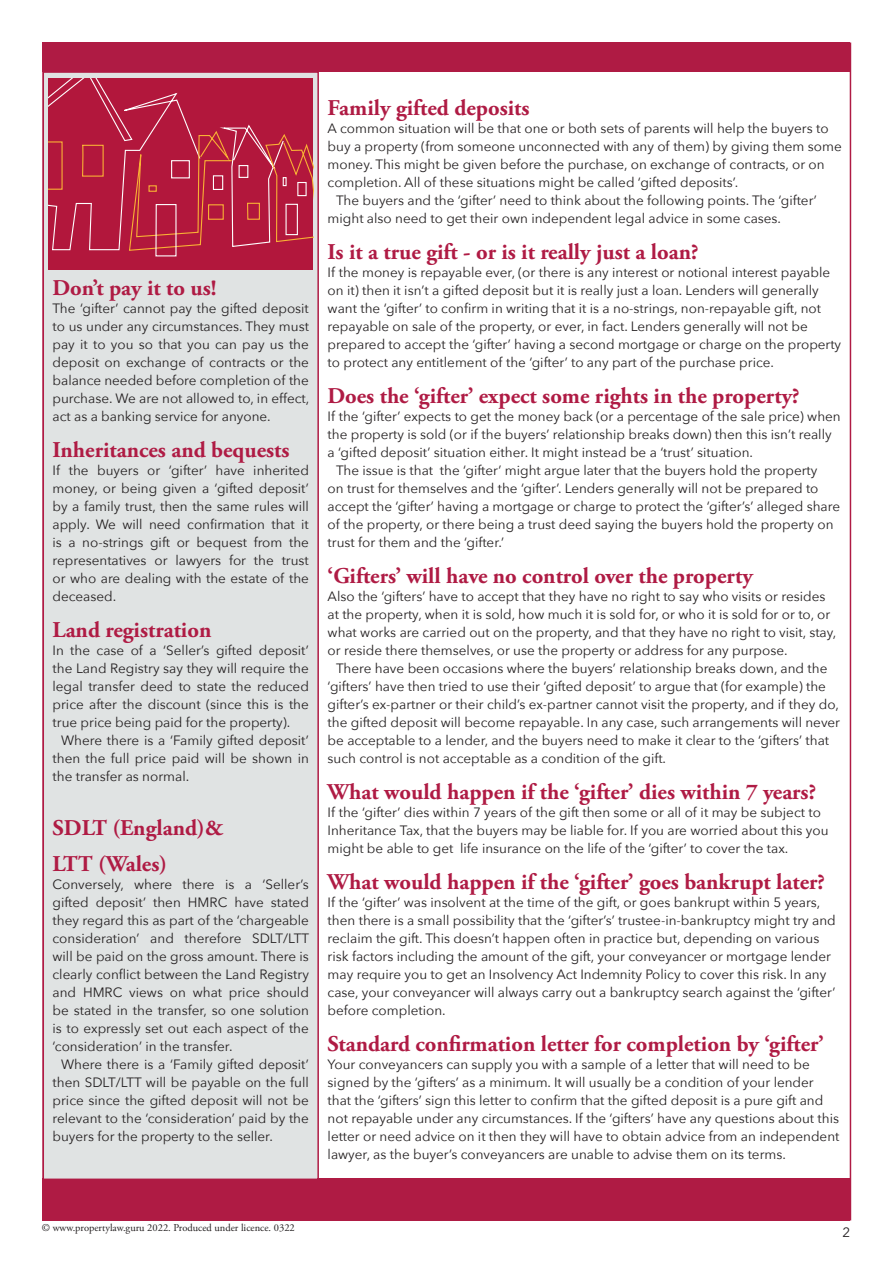
<style>
.page{position:relative;width:893px;height:1263px;background:#fff}
.page>*{position:absolute;margin:0;border:0;box-sizing:border-box;transform-origin:0 0}
.Headings__garamond_1{font:700 22.5px "Adobe Garamond Pro";color:#af1b44}
.Main_body_avenir_rig{font:700 22.5px "Adobe Garamond Pro";color:#af1b44}
.Main_body_avenir_rig-2{font:13.5px/18px "Avenir Next";color:#231f20}
.side_column_avenir_9{font:13.5px/18px "Avenir Next";color:#231f20;text-align:justify}
._2nd_body_ind_avenir{font:13.5px/18px "Avenir Next";color:#231f20}
._2nd_side_column_ave{font:13.5px/18px "Avenir Next";color:#231f20;text-align:justify}
.t1{font:10.5px "Adobe Garamond Pro";color:#231f20}
</style>
<div class="page">
<hr style="left:850px;top:43px;width:1px;height:1177px;background:#af1b44">
<div style="left:43px;top:42px;width:807px;height:30px;background:#af1b44"></div>
<div style="left:42px;top:1178px;width:808px;height:42px;background:#af1b44"></div>
<div style="left:43px;top:72px;width:275px;height:1107px;background:#e0e3e3"></div>
<div style="left:43px;top:71px;width:276px;height:1109px;border:2px solid #af1b44"></div>
<svg style="left:48px;top:79px;width:265px;height:191px"></svg>
<div style="left:285px;top:204px;width:13px;height:31px;border:1px solid #fff"></div>
<div style="left:297px;top:182px;width:10px;height:14px;border:1px solid #fff"></div>
<div style="left:213px;top:175px;width:10px;height:15px;border:1px solid #fff"></div>
<div style="left:208px;top:204px;width:16px;height:16px;border:1px solid #f9b234"></div>
<div style="left:148px;top:185px;width:9px;height:7px;border:1px solid #f9b234"></div>
<p class="Headings__garamond_1" style="left:53px;top:274px;width:166px">Don’t pay it to us!</p>
<p class="side_column_avenir_9" style="left:53px;top:298px;width:258px">The ‘gifter’ cannot pay the gifted deposit to us under any circumstances. They must pay it to you so that you can pay us the deposit on exchange of contracts or the balance needed before completion of the purchase. We are not allowed to, in effect, act as a banking service for anyone.</p>
<p class="Headings__garamond_1" style="left:53px;top:436px;width:239px">Inheritances and bequests</p>
<p class="side_column_avenir_9" style="left:53px;top:460px;width:258px">If the buyers or ‘gifter’ have inherited money, or being given a ‘gifted deposit’ by a family trust, then the same rules will apply. We will need confirmation that it is a no-strings gift or bequest from the representatives or lawyers for the trust or who are dealing with the estate of the deceased.</p>
<p class="Headings__garamond_1" style="left:53px;top:616px;width:160px">Land registration</p>
<p class="side_column_avenir_9" style="left:53px;top:640px;width:258px">In the case of a ‘Seller’s gifted deposit’ the Land Registry say they will require the legal transfer deed to state the reduced price after the discount (since this is the true price being paid for the property).</p>
<p class="_2nd_side_column_ave" style="left:53px;top:730px;width:258px;text-indent:9px">Where there is a ‘Family gifted deposit’ then the full price paid will be shown in the transfer as normal.</p>
<p class="Headings__garamond_1" style="left:53px;top:814px;width:172px">SDLT (England)&amp;</p>
<p class="Headings__garamond_1" style="left:53px;top:850px;width:116px">LTT (Wales)</p>
<p class="side_column_avenir_9" style="left:53px;top:874px;width:258px">Conversely, where there is a ‘Seller’s gifted deposit’ then HMRC have stated they regard this as part of the ‘chargeable consideration’ and therefore SDLT/LTT will be paid on the gross amount. There is clearly conflict between the Land Registry and HMRC views on what price should be stated in the transfer, so one solution is to expressly set out each aspect of the ‘consideration’ in the transfer.</p>
<p class="_2nd_side_column_ave" style="left:53px;top:1054px;width:258px;text-indent:9px">Where there is a ‘Family gifted deposit’ then SDLT/LTT will be payable on the full price since the gifted deposit will not be relevant to the ‘consideration’ paid by the buyers for the property to the seller.</p>
<p class="Headings__garamond_1" style="left:328px;top:94px;width:203px">Family gifted deposits</p>
<p class="Main_body_avenir_rig-2" style="left:328px;top:118px;width:516px">A common situation will be that one or both sets of parents will help the buyers to buy a property (from someone unconnected with any of them) by giving them some money. This might be given before the purchase, on exchange of contracts, or on completion. All of these situations might be called ‘gifted deposits’.</p>
<p class="_2nd_body_ind_avenir" style="left:328px;top:190px;width:491px;text-indent:9px">The buyers and the ‘gifter’ need to think about the following points. The ‘gifter’ might also need to get their own independent legal advice in some cases.</p>
<p class="Headings__garamond_1" style="left:328px;top:238px;width:372px">Is it a true gift - or is it really just a loan?</p>
<p class="Main_body_avenir_rig-2" style="left:328px;top:262px;width:515px">If the money is repayable ever, (or there is any interest or notional interest payable on it) then it isn’t a gifted deposit but it is really just a loan. Lenders will generally want the ‘gifter’ to confirm in writing that it is a no-strings, non-repayable gift, not repayable on sale of the property, or ever, in fact. Lenders generally will not be prepared to accept the ‘gifter’ having a second mortgage or charge on the property to protect any entitlement of the ‘gifter’ to any part of the purchase price.</p>
<p class="Headings__garamond_1" style="left:328px;top:382px;width:474px">Does the ‘gifter’ expect some rights in the property?</p>
<p class="Main_body_avenir_rig-2" style="left:328px;top:406px;width:515px">If the ‘gifter’ expects to get the money back (or a percentage of the sale price) when the property is sold (or if the buyers’ relationship breaks down) then this isn’t really a ‘gifted deposit’ situation either. It might instead be a ‘trust’ situation.</p>
<p class="_2nd_body_ind_avenir" style="left:328px;top:460px;width:514px;text-indent:9px">The issue is that the ‘gifter’ might argue later that the buyers hold the property<br>on trust for themselves and the ‘gifter’. Lenders generally will not be prepared to accept the ‘gifter’ having a mortgage or charge to protect the ‘gifter’s’ alleged share of the property, or there being a trust deed saying the buyers hold the property on trust for them and the ‘gifter.’</p>
<p class="Headings__garamond_1" style="left:328px;top:562px;width:427px">‘Gifters’ will have no control over the property</p>
<p class="Main_body_avenir_rig-2" style="left:328px;top:586px;width:510px">Also the ‘gifters’ have to accept that they have no right to say who visits or resides at the property, when it is sold, how much it is sold for, or who it is sold for or to, or what works are carried out on the property, and that they have no right to visit, stay, or reside there themselves, or use the property or address for any purpose.</p>
<p class="_2nd_body_ind_avenir" style="left:328px;top:658px;width:514px;text-indent:9px">There have been occasions where the buyers’ relationship breaks down, and the ‘gifters’ have then tried to use their ‘gifted deposit’ to argue that (for example) the gifter’s ex-partner or their child’s ex-partner cannot visit the property, and if they do, the gifted deposit will become repayable. In any case, such arrangements will never be acceptable to a lender, and the buyers need to make it clear to the ‘gifters’ that such control is not acceptable as a condition of the gift.</p>
<p class="Main_body_avenir_rig" style="left:328px;top:778px;width:490px">What would happen if the ‘gifter’ dies within 7 years?</p>
<p class="Main_body_avenir_rig-2" style="left:328px;top:802px;width:502px">If the ‘gifter’ dies within 7 years of the gift then some or all of it may be subject to<br>Inheritance Tax, that the buyers may be liable for. If you are worried about this you might be able to get life insurance on the life of the ‘gifter’ to cover the tax.</p>
<p class="Headings__garamond_1" style="left:328px;top:868px;width:499px">What would happen if the ‘gifter’ goes bankrupt later?</p>
<p class="Main_body_avenir_rig-2" style="left:328px;top:892px;width:510px">If the ‘gifter’ was insolvent at the time of the gift, or goes bankrupt within 5 years, then there is a small possibility that the ‘gifter’s’ trustee-in-bankruptcy might try and reclaim the gift. This doesn’t happen often in practice but, depending on various risk factors including the amount of the gift, your conveyancer or mortgage lender may require you to get an Insolvency Act Indemnity Policy to cover this risk. In any case, your conveyancer will always carry out a bankruptcy search against the ‘gifter’ before completion.</p>
<p class="Headings__garamond_1" style="left:328px;top:1030px;width:498px">Standard confirmation letter for completion by ‘gifter’</p>
<p class="Main_body_avenir_rig-2" style="left:328px;top:1054px;width:513px">Your conveyancers can supply you with a sample of a letter that will need to be signed by the ‘gifters’ as a minimum. It will usually be a condition of your lender that the ‘gifters’ sign this letter to confirm that the gifted deposit is a pure gift and not repayable under any circumstances. If the ‘gifters’ have any questions about this letter or need advice on it then they will have to obtain advice from an independent lawyer, as the buyer’s conveyancers are unable to advise them on its terms.</p>
<p class="t1" style="left:42px;top:1221px;width:255px">© www.propertylaw.guru 2022. Produced under licence. 0322</p>
<p class="Main_body_avenir_rig-2" style="left:843px;top:1223px;width:9px">2</p>
</div>
